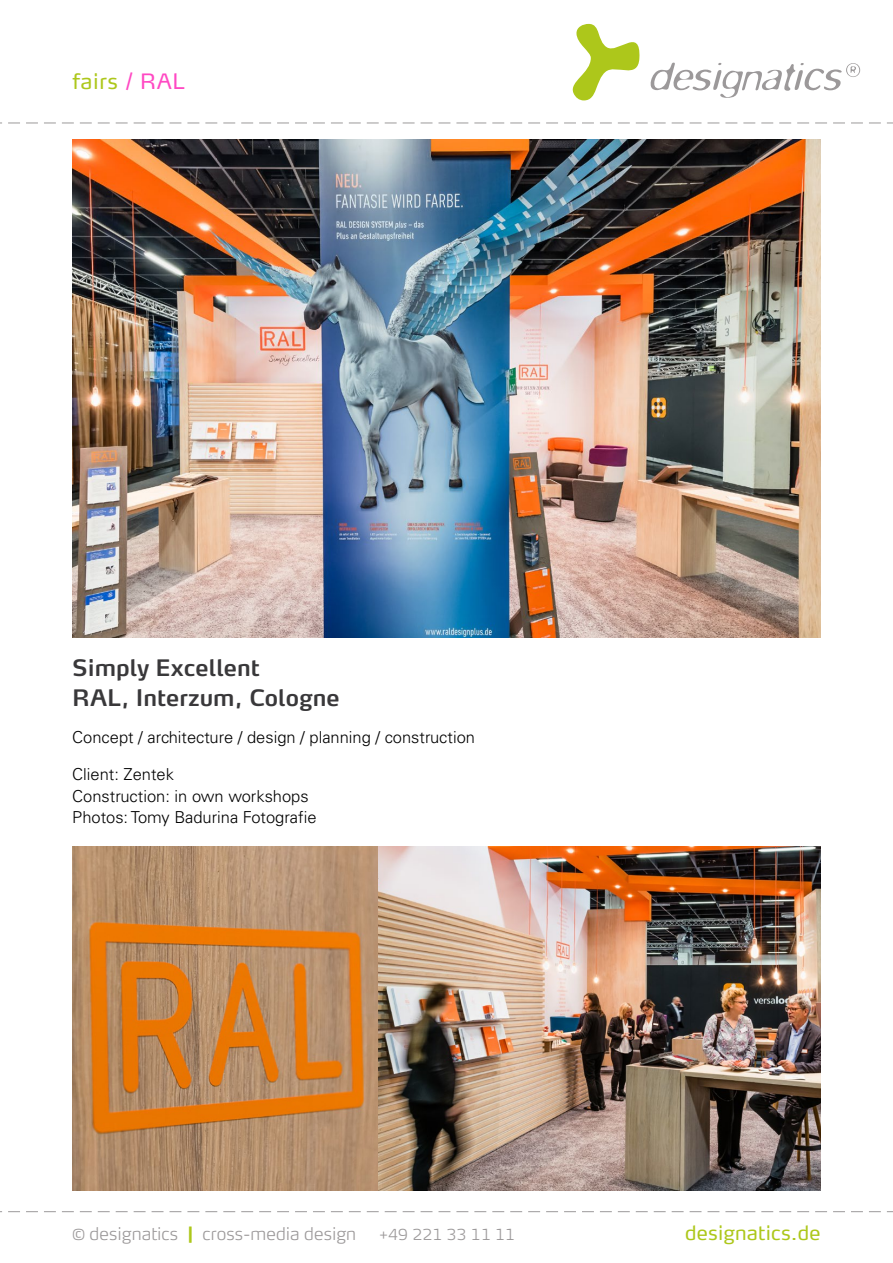
<style>
.page{position:relative;width:893px;height:1263px;background:#fff}
.page>*{position:absolute;margin:0;border:0;box-sizing:border-box;transform-origin:0 0}
.t1{font:600 22.5px/30px "Max Pro";color:#39383a}
.t2{font:21px "Max Pro";letter-spacing:.03em;color:#adc71b}
.t3{font:19.5px "Max Pro";letter-spacing:.01em;color:#adc71b}
.t4{font:200 17.25px "Max Pro";letter-spacing:.01em;color:#9c999a}
.t5{font:300 16.5px/21.8px "Univers LT Std";color:#000}
.t6{font:200 15px "Max Pro";letter-spacing:.01em;color:#9c999a}
.s1{color:#ff49c3}
.s2{font-size:15px}
.s3{font-weight:900;color:#adc71b}
</style>
<div class="page">
<svg style="left:572px;top:24px;width:68px;height:76px"></svg>
<svg style="left:650px;top:63px;width:210px;height:35px"></svg>
<svg style="left:0;top:123px;width:893px;height:1px"></svg>
<svg style="left:0;top:1211px;width:893px;height:1px"></svg>
<img style="left:72px;top:140px;width:749px;height:498px">
<img style="left:72px;top:846px;width:749px;height:345px">
<p class="t2" style="left:72px;top:64px;width:114px">fairs <span class="s1">/ RAL</span></p>
<h1 class="t1" style="left:72px;top:650px;width:269px">Simply Excellent<br>RAL, Interzum, Cologne</h1>
<p class="t5" style="left:72px;top:726px;width:404px">Concept / architecture / design / planning / construction</p>
<p class="t5" style="left:72px;top:763px;width:246px">Client: Zentek<br>Construction: in own workshops<br>Photos: Tomy Badurina Fotografie</p>
<p class="t4" style="left:72px;top:1220px;width:285px"><span class="s2">©</span> designatics <span class="s3">|</span> cross-media design</p>
<p class="t6" style="left:380px;top:1223px;width:137px">+49 221 33 11 11</p>
<p class="t3" style="left:685px;top:1217px;width:137px">designatics.de</p>
</div>
